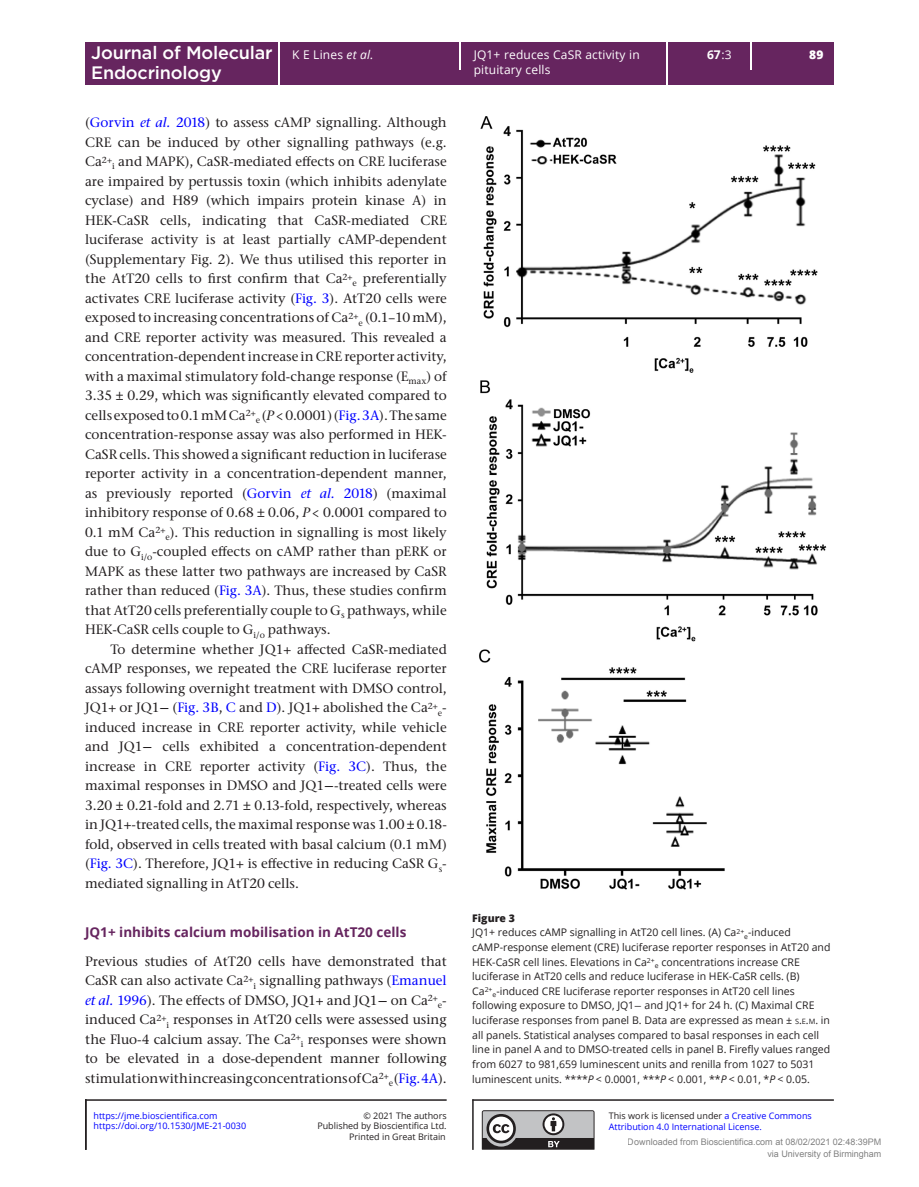
<style>
.page{position:relative;width:919px;height:1187px;background:#fff}
.page>*{position:absolute;margin:0;border:0;box-sizing:border-box;transform-origin:0 0}
.t1{font:500 18px/19.5px "Gotham";letter-spacing:-.01em;color:#fff}
.TXI{font:500 13.5px/19.5px "Stone Serif ITC Pro";color:#231f20;text-align:justify}
.TXT{font:500 13.5px/19.5px "Stone Serif ITC Pro";color:#231f20;text-align:justify}
.t2{font:700 13.5px "Open Sans";color:#66255f}
.t3{font:12px "Open Sans";letter-spacing:.015em;color:#fff}
.t4{font:700 12px "Open Sans";color:#fff}
.t5{font:800 12px "Open Sans";color:#fff}
.FC{font:10.5px/14.7px "Open Sans";color:#231f20}
.FC-2{font:800 10.5px "Open Sans";color:#231f20}
.t6{font:9px/10.8px "Open Sans";color:#00f}
.t7{font:9px/12px "Arial";color:rgb(0 0 0/.5);text-align:right}
.t8{font:9px/10.5px "Open Sans";color:#231f20;text-align:right}
.TXI-2{font:500 8.7px "Stone Serif ITC Pro";color:#231f20}
.TXT-2{font:500 8.7px "Stone Serif ITC Pro";color:#231f20}
.s1{color:#00f}
.s2{font-style:italic;color:#00f}
.s3{font-style:italic}
.s4{font-family:"STIX Two Text"}
.s5{font-weight:400}
.s6{font-size:7.35px}
.s7{font-style:inherit}
.s8{color:#231f20}
</style>
<div class="page">
<div style="left:85px;top:42px;width:748px;height:43px;background:#66255f"></div>
<hr style="left:278px;top:42px;width:1px;height:43px;background:#fff">
<hr style="left:666px;top:42px;width:2px;height:43px;background:#fff">
<svg style="left:459px;top:42px;width:1px;height:27px"></svg>
<hr style="left:750px;top:42px;width:2px;height:27px;background:#fff">
<img style="left:479px;top:116px;width:348px;height:774px">
<svg style="left:482px;top:1110px;width:112px;height:39px;background:#8f8e8f"></svg>
<hr style="left:85px;top:1099px;width:361px;height:1px;background:#231f20">
<hr style="left:85px;top:1099px;width:2px;height:50px;background:#231f20">
<hr style="left:472px;top:1099px;width:1px;height:50px;background:#231f20">
<hr style="left:472px;top:1099px;width:361px;height:1px;background:#231f20">
<h1 class="t1" style="left:91px;top:43px;width:183px">Journal of Molecular<br>Endocrinology</h1>
<p class="TXI" style="left:85px;top:113px;width:363px">(<span class="s1">Gorvin</span> <span class="s2">et al.</span> <span class="s1">2018</span>) to assess cAMP signalling. Although CRE can be induced by other signalling pathways (e.g.<br>Ca<sup>2+</sup><sub>i</sub> and MAPK), CaSR-mediated effects on CRE luciferase are impaired by pertussis toxin (which inhibits adenylate cyclase) and H89 (which impairs protein kinase A) in HEK-CaSR cells, indicating that CaSR-mediated CRE luciferase activity is at least partially cAMP-dependent (Supplementary Fig. 2). We thus utilised this reporter in the AtT20 cells to first confirm that Ca<sup>2+</sup><sub>e</sub> preferentially activates CRE luciferase activity (<span class="s1">Fig. 3</span>). AtT20 cells were exposed to increasing concentrations of Ca<sup>2+</sup><sub>e</sub> (0.1–10 mM), and CRE reporter activity was measured. This revealed a concentration-dependent increase in CRE reporter activity, with a maximal stimulatory fold-change response (E<sub>max</sub>) of 3.35 ± 0.29, which was significantly elevated compared to cells exposed to 0.1 mM Ca<sup>2+</sup><sub>e</sub> (<span class="s3">P</span>&lt; 0.0001) (<span class="s1">Fig. 3A</span>). The same concentration-response assay was also performed in HEK-CaSR cells. This showed a significant reduction in luciferase reporter activity in a concentration-dependent manner, as previously reported (<span class="s1">Gorvin</span> <span class="s2">et al.</span> <span class="s1">2018</span>) (maximal inhibitory response of 0.68 ± 0.06, <span class="s3">P</span>&lt; 0.0001 compared to 0.1 mM Ca<sup>2+</sup><sub>e</sub>). This reduction in signalling is most likely due to G<sub>i/o</sub>-coupled effects on cAMP rather than pERK or MAPK as these latter two pathways are increased by CaSR rather than reduced (<span class="s1">Fig. 3A</span>). Thus, these studies confirm that AtT20 cells preferentially couple to G<sub>s</sub> pathways, while HEK-CaSR cells couple to G<sub>i/o</sub> pathways.</p>
<p class="TXI" style="left:85px;top:639px;width:363px;text-indent:26px">To determine whether JQ1+ affected CaSR-mediated cAMP responses, we repeated the CRE luciferase reporter assays following overnight treatment with DMSO control, JQ1+ or JQ1<span class="s4">−</span> (<span class="s1">Fig. 3B</span>, <span class="s1">C</span> and <span class="s1">D</span>). JQ1+ abolished the Ca<sup>2+</sup></p>
<p class="t3" style="left:292px;top:47px;width:83px">K E Lines <span class="s3">et al.</span></p>
<p class="t3" style="left:473px;top:47px;width:167px">JQ1+ reduces CaSR activity in</p>
<p class="t4" style="left:707px;top:47px;width:26px">67<span class="s5">:3</span></p>
<p class="t5" style="left:809px;top:46px;width:16px">89</p>
<p class="t3" style="left:473px;top:61px;width:78px">pituitary cells</p>
<p class="TXI-2" style="left:438px;top:707px;width:10px">e<sup>-</sup></p>
<p class="TXI" style="left:85px;top:717px;width:363px">induced increase in CRE reporter activity, while vehicle and JQ1<span class="s4">−</span> cells exhibited a concentration-dependent increase in CRE reporter activity (<span class="s1">Fig. 3C</span>). Thus, the maximal responses in DMSO and JQ1<span class="s4">−</span>-treated cells were 3.20 ± 0.21-fold and 2.71 ± 0.13-fold, respectively, whereas in JQ1+-treated cells, the maximal response was 1.00 ± 0.18- fold, observed in cells treated with basal calcium (0.1 mM) (<span class="s1">Fig. 3C</span>). Therefore, JQ1+ is effective in reducing CaSR G<sub>s&shy;</sub>mediated signalling in AtT20 cells.</p>
<h2 class="t2" style="left:85px;top:922px;width:323px">JQ1+ inhibits calcium mobilisation in AtT20 cells</h2>
<p class="TXT" style="left:85px;top:951px;width:363px">Previous studies of AtT20 cells have demonstrated that CaSR can also activate Ca<sup>2+</sup><sub>i</sub> signalling pathways (<span class="s1">Emanuel </span><span class="s2">et al.</span> <span class="s1">1996</span>). The effects of DMSO, JQ1+ and JQ1<span class="s4">−</span> on Ca<sup>2+</sup></p>
<p class="FC-2" style="left:472px;top:909px;width:44px">Figure 3</p>
<p class="FC" style="left:472px;top:924px;width:360px">JQ1+ reduces cAMP signalling in AtT20 cell lines. (A) Ca<sup>2+</sup><sub>e</sub>-induced cAMP-response element (CRE) luciferase reporter responses in AtT20 and HEK-CaSR cell lines. Elevations in Ca<sup>2+</sup><sub>e</sub> concentrations increase CRE luciferase in AtT20 cells and reduce luciferase in HEK-CaSR cells. (B)<br>Ca<sup>2+</sup><sub>e</sub>-induced CRE luciferase reporter responses in AtT20 cell lines following exposure to DMSO, JQ1<span class="s4">−</span> and JQ1+ for 24 h. (C) Maximal CRE luciferase responses from panel B. Data are expressed as mean ± <span class="s6">S</span><span class="s7">.</span><span class="s6">E</span><span class="s7">.</span><span class="s6">M</span><span class="s7">.</span> in all panels. Statistical analyses compared to basal responses in each cell line in panel A and to DMSO-treated cells in panel B. Firefly values ranged from 6027 to 981,659 luminescent units and renilla from 1027 to 5031 luminescent units. ****<span class="s3">P</span> &lt; 0.0001, ***<span class="s3">P</span> &lt; 0.001, **<span class="s3">P</span> &lt; 0.01, *<span class="s3">P</span> &lt; 0.05.</p>
<p class="TXT-2" style="left:438px;top:999px;width:10px">e<sup>-</sup></p>
<p class="TXT" style="left:85px;top:1009px;width:363px">induced Ca<sup>2+</sup><sub>i</sub> responses in AtT20 cells were assessed using the Fluo-4 calcium assay. The Ca<sup>2+</sup><sub>i</sub> responses were shown to be elevated in a dose-dependent manner following stimulation with increasing concentrations of Ca<sup>2+</sup><sub>e</sub> (<span class="s1">Fig. 4A</span>).</p>
<p class="t6" style="left:93px;top:1109px;width:125px">https://jme.bioscientifica.com</p>
<p class="t8" style="left:317px;top:1110px;width:131px">© 2021 The authors<br>Published by Bioscientifica Ltd.<br>Printed in Great Britain</p>
<p class="t6" style="left:608px;top:1109px;width:204px"><span class="s8">This work is licensed under</span> a Creative Commons<br>Attribution 4.0 International License.</p>
<p class="t7" style="left:627px;top:1135px;width:255px">Downloaded from Bioscientifica.com at 08/02/2021 02:48:39PM via University of Birmingham</p>
<p class="t6" style="left:94px;top:1120px;width:154px">https://doi.org/10.1530/JME-21-0030</p>
</div>
